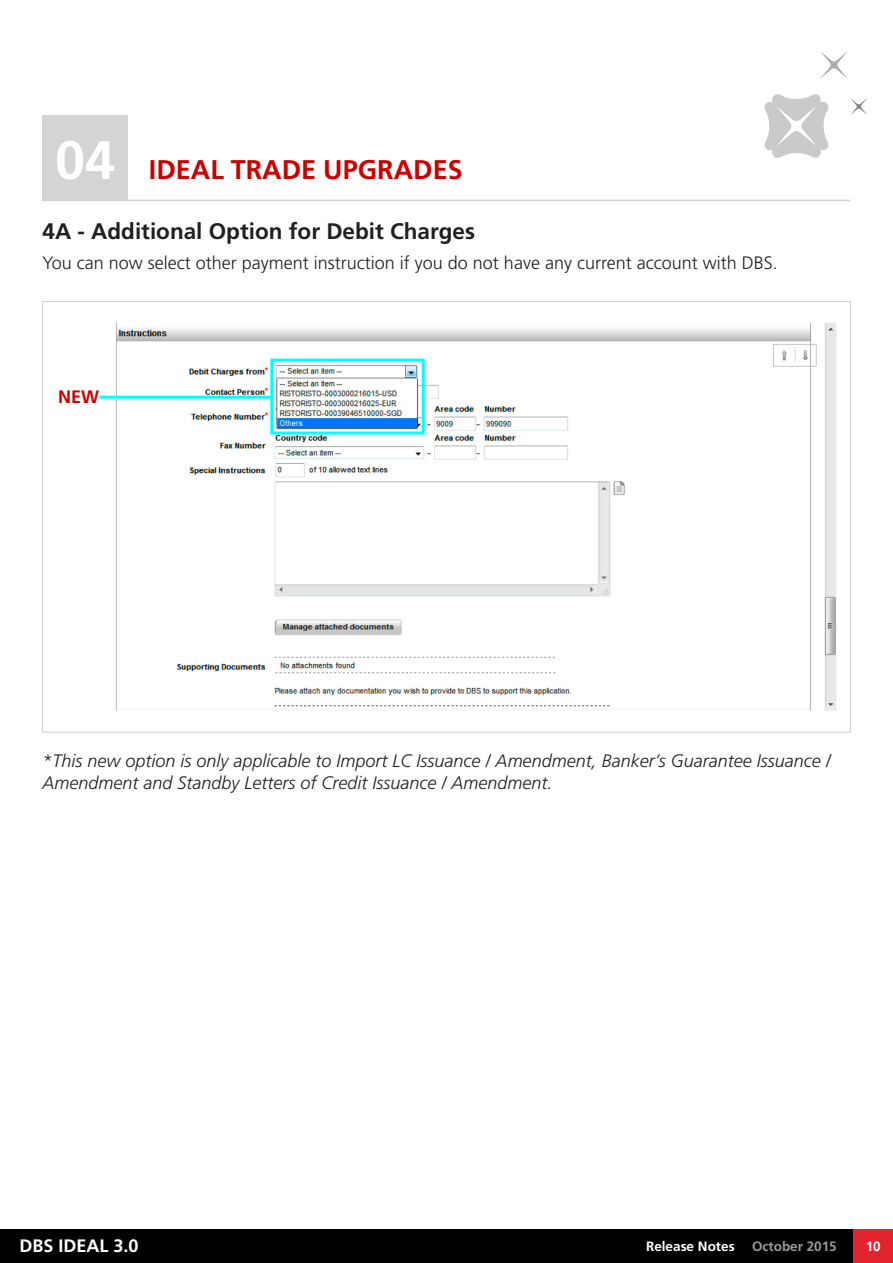
<style>
.page{position:relative;width:893px;height:1263px;background:#fff}
.page>*{position:absolute;margin:0;border:0;box-sizing:border-box;transform-origin:0 0}
.t1{font:700 27px "Frutiger";color:#c00}
.t2{font:700 22.5px "Frutiger";color:#231f20}
.t3{font:italic 300 18px/21.6px "Frutiger";color:#231f20}
.t4{font:300 18px "Frutiger";color:#231f20}
.t5{font:700 18px "Frutiger";color:#fff}
.t6{font:700 18px "Frutiger";color:#d00000}
.t7{font:700 13.5px "Frutiger";color:#fff}
.t8{font:700 13.5px "Frutiger";color:#999}
.s1{font-size:54px;color:#fff}
</style>
<div class="page">
<div style="left:0;top:1230px;width:893px;height:33px;background:#000"></div>
<div style="left:853px;top:1230px;width:40px;height:33px;background:#e3242e"></div>
<svg style="left:820px;top:51px;width:28px;height:28px"></svg>
<svg style="left:764px;top:94px;width:65px;height:64px"></svg>
<svg style="left:850px;top:98px;width:17px;height:17px"></svg>
<img style="left:99px;top:322px;width:738px;height:389px">
<div style="left:43px;top:115px;width:85px;height:85px;background:#d4d4d4"></div>
<hr style="left:43px;top:200px;width:807px;height:1px;background:#d4d4d4">
<div style="left:270px;top:359px;width:155px;height:75px;border:3px solid #0ff"></div>
<hr style="left:99px;top:396px;width:172px;height:3px;background:#0ff">
<h1 class="t1" style="left:55px;top:154px;width:209px"><span class="s1">04</span> IDEAL Trade</h1>
<h1 class="t1" style="left:323px;top:154px;width:38px">Upgrades</h1>
<p class="t2" style="left:43px;top:218px;width:434px">4A - Additional Option for Debit Charges</p>
<p class="t4" style="left:43px;top:253px;width:737px">You can now select other payment instruction if you do not have any current account with DBS.</p>
<p class="t6" style="left:58px;top:386px;width:43px">NEW</p>
<p class="t3" style="left:43px;top:750px;width:790px">*This new option is only applicable to Import LC Issuance / Amendment, Banker’s Guarantee Issuance /<br>Amendment and Standby Letters of Credit Issuance / Amendment.</p>
<p class="t5" style="left:20px;top:1235px;width:121px">DBS IDEAL 3.0</p>
<p class="t7" style="left:646px;top:1238px;width:90px">Release Notes</p>
<p class="t8" style="left:752px;top:1238px;width:86px">October 2015</p>
<p class="t7" style="left:866px;top:1238px;width:17px">10</p>
</div>
